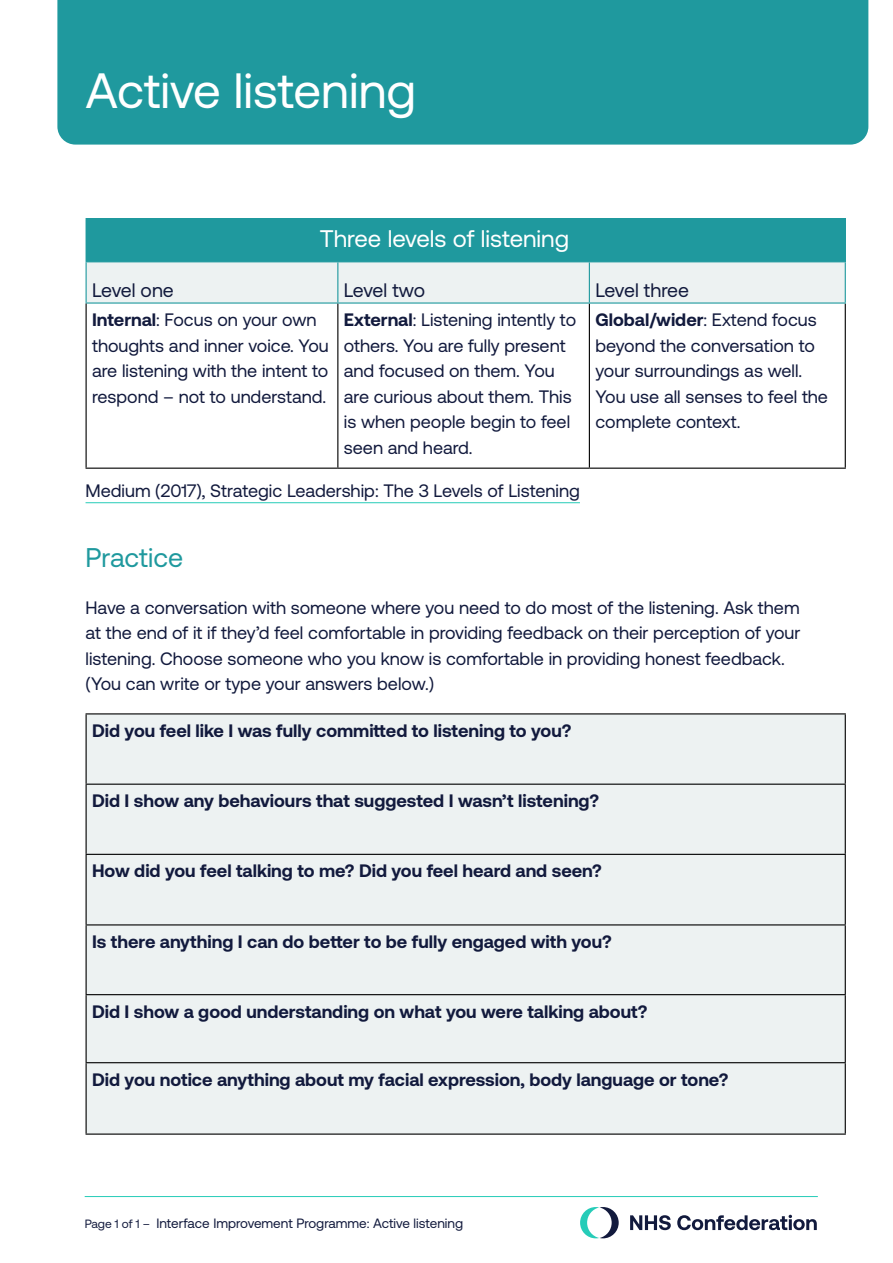
<style>
.page{position:relative;width:893px;height:1263px;background:#fff}
.page>*{position:absolute;margin:0;border:0;box-sizing:border-box;transform-origin:0 0}
.t1{font:49.5px "Aeonik Pro";color:#fff}
.t2{font:27px "Aeonik Pro";color:#1f999e}
.t3{font:24px "Aeonik Pro";color:#fff}
.t4{font:19.5px "Aeonik Pro";letter-spacing:-.02em;color:#121a3d}
.t5{font:18px/25.5px "Aeonik Pro";color:#121a3d}
.t6{font:700 18px "Aeonik Pro";color:#121a3d}
.t7{font:13.5px "Aeonik Pro";color:#121a3d}
.s1{font-weight:700}
.s2{font-size:12px}
</style>
<div class="page">
<hr style="left:85px;top:1196px;width:733px;height:1px;background:#26ccb8">
<svg style="left:580px;top:1207px;width:39px;height:31px"></svg>
<svg style="left:630px;top:1215px;width:41px;height:15px"></svg>
<svg style="left:677px;top:1215px;width:140px;height:15px"></svg>
<div style="left:57px;top:0;width:811px;height:145px;background:#1f999e"></div>
<hr style="left:86px;top:502px;width:494px;height:1px;background:#26ccb8">
<div style="left:86px;top:219px;width:759px;height:43px;background:#1f999e"></div>
<div style="left:87px;top:262px;width:758px;height:40px;background:#edf2f2"></div>
<hr style="left:86px;top:218px;width:252px;height:1px;background:#1f999e">
<hr style="left:338px;top:218px;width:251px;height:1px;background:#1f999e">
<hr style="left:589px;top:218px;width:257px;height:1px;background:#1f999e">
<hr style="left:845px;top:219px;width:1px;height:42px;background:#1f999e">
<hr style="left:845px;top:304px;width:1px;height:164px;background:#000">
<hr style="left:589px;top:468px;width:257px;height:1px;background:#000">
<hr style="left:86px;top:262px;width:1px;height:40px;background:#1f999e">
<hr style="left:86px;top:302px;width:252px;height:2px;background:#1f999e">
<hr style="left:86px;top:304px;width:1px;height:164px;background:#000">
<hr style="left:86px;top:468px;width:252px;height:1px;background:#000">
<hr style="left:337px;top:304px;width:1px;height:164px;background:#000">
<hr style="left:589px;top:304px;width:1px;height:164px;background:#000">
<hr style="left:338px;top:468px;width:251px;height:1px;background:#000">
<hr style="left:337px;top:262px;width:1px;height:40px;background:#1f999e">
<hr style="left:338px;top:302px;width:251px;height:2px;background:#1f999e">
<hr style="left:589px;top:261px;width:257px;height:1px;background:#1f999e">
<hr style="left:589px;top:262px;width:1px;height:40px;background:#1f999e">
<hr style="left:845px;top:262px;width:1px;height:40px;background:#1f999e">
<hr style="left:589px;top:302px;width:257px;height:2px;background:#1f999e">
<div style="left:87px;top:714px;width:758px;height:419px;background:#edf2f2"></div>
<hr style="left:86px;top:1063px;width:1px;height:70px;background:#000">
<hr style="left:845px;top:1063px;width:1px;height:70px;background:#000">
<hr style="left:86px;top:1133px;width:760px;height:2px;background:#000">
<hr style="left:86px;top:713px;width:760px;height:1px;background:#000">
<hr style="left:86px;top:714px;width:1px;height:70px;background:#000">
<hr style="left:845px;top:714px;width:1px;height:70px;background:#000">
<hr style="left:86px;top:784px;width:760px;height:1px;background:#000">
<hr style="left:86px;top:785px;width:1px;height:69px;background:#000">
<hr style="left:845px;top:785px;width:1px;height:69px;background:#000">
<hr style="left:86px;top:854px;width:760px;height:1px;background:#000">
<hr style="left:86px;top:855px;width:1px;height:69px;background:#000">
<hr style="left:845px;top:855px;width:1px;height:69px;background:#000">
<hr style="left:86px;top:924px;width:760px;height:1px;background:#000">
<hr style="left:86px;top:925px;width:1px;height:69px;background:#000">
<hr style="left:845px;top:925px;width:1px;height:69px;background:#000">
<hr style="left:86px;top:994px;width:760px;height:1px;background:#000">
<hr style="left:86px;top:995px;width:1px;height:67px;background:#000">
<hr style="left:845px;top:995px;width:1px;height:67px;background:#000">
<hr style="left:86px;top:1062px;width:760px;height:1px;background:#000">
<h1 class="t1" style="left:86px;top:64px;width:332px">Active listening</h1>
<h3 class="t3" style="left:320px;top:226px;width:251px">Three levels of listening</h3>
<p class="t4" style="left:92px;top:280px;width:83px">Level one</p>
<p class="t4" style="left:344px;top:280px;width:83px">Level two</p>
<p class="t4" style="left:595px;top:280px;width:95px">Level three</p>
<p class="t5" style="left:92px;top:307px;width:238px"><span class="s1">Internal</span>: Focus on your own thoughts and inner voice. You are listening with the intent to respond – not to understand.</p>
<p class="t5" style="left:344px;top:307px;width:234px"><span class="s1">External</span>: Listening intently to others. You are fully present and focused on them. You are curious about them. This is when people begin to feel seen and heard.</p>
<p class="t5" style="left:595px;top:307px;width:234px"><span class="s1">Global/wider</span>: Extend focus beyond the conversation to your surroundings as well.<br>You use all senses to feel the complete context.</p>
<p class="t5" style="left:86px;top:478px;width:496px">Medium (2017), Strategic Leadership: The 3 Levels of Listening</p>
<h2 class="t2" style="left:86px;top:543px;width:99px">Practice</h2>
<p class="t5" style="left:86px;top:595px;width:716px">Have a conversation with someone where you need to do most of the listening. Ask them at the end of it if they’d feel comfortable in providing feedback on their perception of your listening. Choose someone who you know is comfortable in providing honest feedback. (You can write or type your answers below.)</p>
<p class="t6" style="left:92px;top:720px;width:481px">Did you feel like I was fully committed to listening to you?</p>
<p class="t6" style="left:92px;top:791px;width:509px">Did I show any behaviours that suggested I wasn’t listening?</p>
<p class="t6" style="left:92px;top:861px;width:511px">How did you feel talking to me? Did you feel heard and seen?</p>
<p class="t6" style="left:92px;top:931px;width:521px">Is there anything I can do better to be fully engaged with you?</p>
<p class="t6" style="left:92px;top:1001px;width:557px">Did I show a good understanding on what you were talking about?</p>
<p class="t6" style="left:92px;top:1069px;width:638px">Did you notice anything about my facial expression, body language or tone?</p>
<p class="t7" style="left:85px;top:1215px;width:380px"><span class="s2">Page 1 of 1 –</span> Interface Improvement Programme: Active listening</p>
</div>
